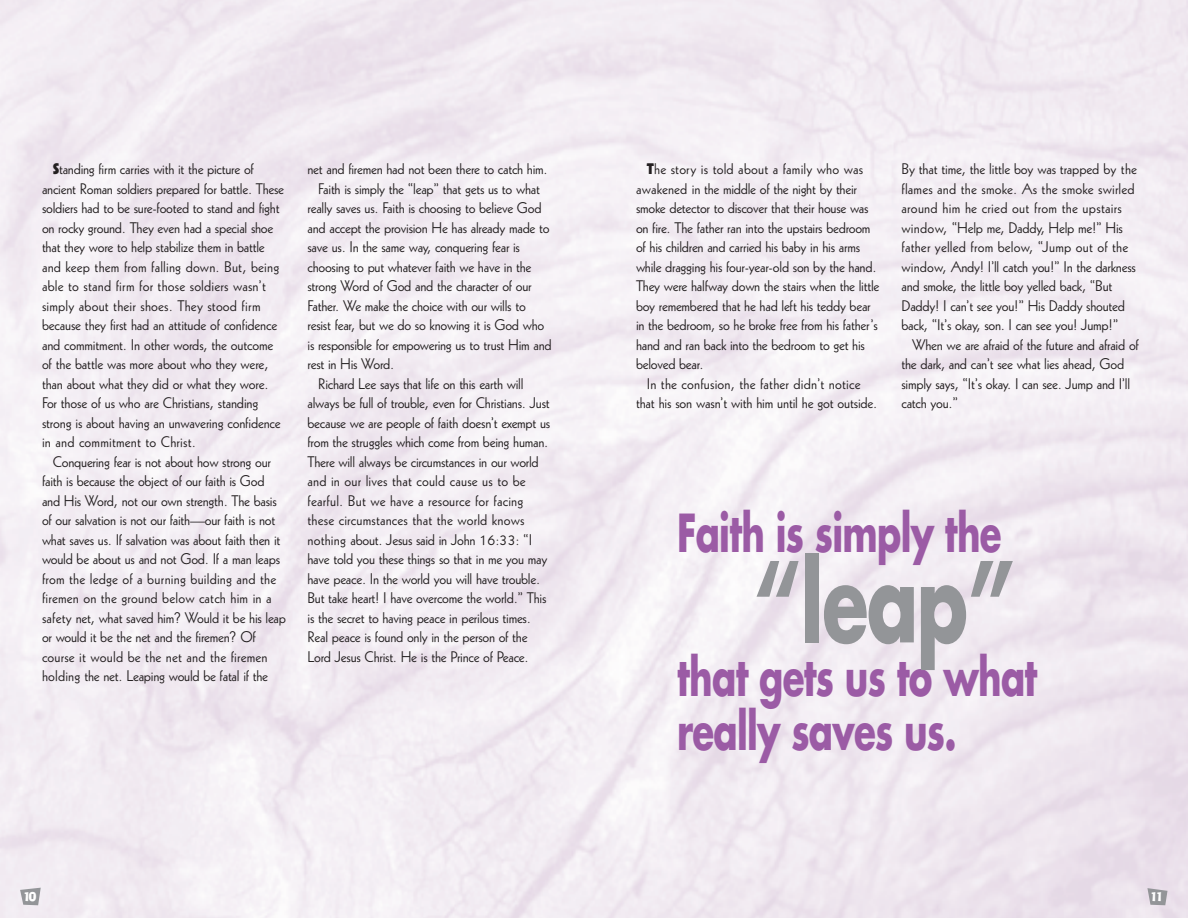
<style>
.page{position:relative;width:1188px;height:918px;background:#fff}
.page>*{position:absolute;margin:0;border:0;box-sizing:border-box;transform-origin:0 0}
.t1{font:700 108px "Futura";color:#939598;scale:.7 1}
.t2{font:700 51px/54px "Futura";letter-spacing:-.02em;color:#9b5ba5;scale:.7 1}
.t3{font:15px/19.5px "Geometric 231 BT Roman C";letter-spacing:-.015em;color:#231f20}
.t4{font:15px "Geometric 231 BT Roman C";letter-spacing:.01em;color:#231f20}
.t5{font:12px "Ad Lib BT";color:#fff}
.s1{font-family:"Geometric 231 BT Heavy C"}
</style>
<div class="page">
<svg style="left:1147px;top:888px;width:20px;height:17px"></svg>
<svg style="left:20px;top:888px;width:21px;height:17px"></svg>
<p class="t3" style="left:42px;top:161px;width:244px;text-indent:11px"><span class="s1">S</span>tanding firm carries with it the picture of ancient Roman soldiers prepared for battle. These soldiers had to be sure-footed to stand and fight on rocky ground. They even had a special shoe that they wore to help stabilize them in battle and keep them from falling down. But, being able to stand firm for those soldiers wasn’t simply about their shoes. They stood firm because they first had an attitude of confidence and commitment. In other words, the outcome of the battle was more about who they were, than about what they did or what they wore.<br>For those of us who are Christians, standing strong is about having an unwavering confidence in and commitment to Christ.</p>
<p class="t3" style="left:42px;top:454px;width:246px;text-indent:11px">Conquering fear is not about how strong our faith is because the object of our faith is God and His Word, not our own strength. The basis of our salvation is not our faith—our faith is not what saves us. If salvation was about faith then it would be about us and not God. If a man leaps from the ledge of a burning building and the firemen on the ground below catch him in a safety net, what saved him? Would it be his leap or would it be the net and the firemen? Of course it would be the net and the firemen holding the net. Leaping would be fatal if the</p>
<p class="t3" style="left:308px;top:161px;width:242px">net and firemen had not been there to catch him.</p>
<p class="t3" style="left:318px;top:181px;width:223px">Faith is simply the “leap” that gets us to what</p>
<p class="t3" style="left:308px;top:200px;width:236px">really saves us. Faith is choosing to believe God</p>
<p class="t3" style="left:308px;top:220px;width:244px">and accept the provision He has already made to</p>
<p class="t3" style="left:308px;top:239px;width:214px">save us. In the same way, conquering fear is</p>
<p class="t3" style="left:308px;top:259px;width:225px">choosing to put whatever faith we have in the</p>
<p class="t3" style="left:308px;top:278px;width:226px">strong Word of God and the character of our</p>
<p class="t3" style="left:308px;top:298px;width:220px">Father. We make the choice with our wills to</p>
<p class="t3" style="left:308px;top:317px;width:238px">resist fear, but we do so knowing it is God who</p>
<p class="t3" style="left:308px;top:337px;width:246px">is responsible for empowering us to trust Him and</p>
<p class="t3" style="left:308px;top:356px;width:88px">rest in His Word.</p>
<p class="t3" style="left:318px;top:376px;width:207px">Richard Lee says that life on this earth will</p>
<p class="t3" style="left:308px;top:395px;width:244px">always be full of trouble, even for Christians. Just</p>
<p class="t3" style="left:308px;top:415px;width:244px">because we are people of faith doesn’t exempt us</p>
<p class="t3" style="left:308px;top:434px;width:242px">from the struggles which come from being human.</p>
<p class="t3" style="left:308px;top:454px;width:233px">There will always be circumstances in our world</p>
<p class="t4" style="left:308px;top:476px;width:220px">and in our lives that could cause us to be</p>
<p class="t4" style="left:308px;top:495px;width:217px">fearful. But we have a resource for facing</p>
<p class="t4" style="left:308px;top:515px;width:218px">these circumstances that the world knows</p>
<p class="t3" style="left:308px;top:532px;width:226px">nothing about. Jesus said in John 16:33: “I</p>
<p class="t3" style="left:308px;top:551px;width:241px">have told you these things so that in me you may</p>
<p class="t3" style="left:308px;top:571px;width:234px">have peace. In the world you will have trouble.</p>
<p class="t3" style="left:308px;top:590px;width:240px">But take heart! I have overcome the world.” This</p>
<p class="t3" style="left:308px;top:610px;width:225px">is the secret to having peace in perilous times.</p>
<p class="t3" style="left:308px;top:629px;width:222px">Real peace is found only in the person of the</p>
<p class="t3" style="left:308px;top:649px;width:223px">Lord Jesus Christ. He is the Prince of Peace.</p>
<p class="t5" style="left:23px;top:892px;width:15px">10</p>
<p class="t3" style="left:636px;top:161px;width:245px;text-indent:11px"><span class="s1">T</span>he story is told about a family who was awakened in the middle of the night by their smoke detector to discover that their house was on fire. The father ran into the upstairs bedroom of his children and carried his baby in his arms while dragging his four-year-old son by the hand.<br>They were halfway down the stairs when the little boy remembered that he had left his teddy bear in the bedroom, so he broke free from his father’s hand and ran back into the bedroom to get his beloved bear.</p>
<p class="t3" style="left:636px;top:376px;width:243px;text-align:center">In the confusion, the father didn’t notice<br>that his son wasn’t with him until he got outside.</p>
<p class="t3" style="left:902px;top:161px;width:237px">By that time, the little boy was trapped by the flames and the smoke. As the smoke swirled around him he cried out from the upstairs window, “Help me, Daddy, Help me!” His father yelled from below, “Jump out of the window, Andy! I’ll catch you!” In the darkness and smoke, the little boy yelled back, “But Daddy! I can’t see you!” His Daddy shouted back, “It’s okay, son. I can see you! Jump!”</p>
<p class="t3" style="left:902px;top:337px;width:239px;text-indent:11px">When we are afraid of the future and afraid of the dark, and can’t see what lies ahead, God simply says, “It’s okay. I can see. Jump and I’ll catch you.”</p>
<h2 class="t2" style="left:677px;top:510px;width:465px">Faith is simply the</h2>
<h1 class="t1" style="left:755px;top:553px;width:372px">“leap”</h1>
<h2 class="t2" style="left:677px;top:654px;width:516px">that gets us to what really saves us.</h2>
<p class="t5" style="left:1150px;top:892px;width:15px">121</p>
</div>
